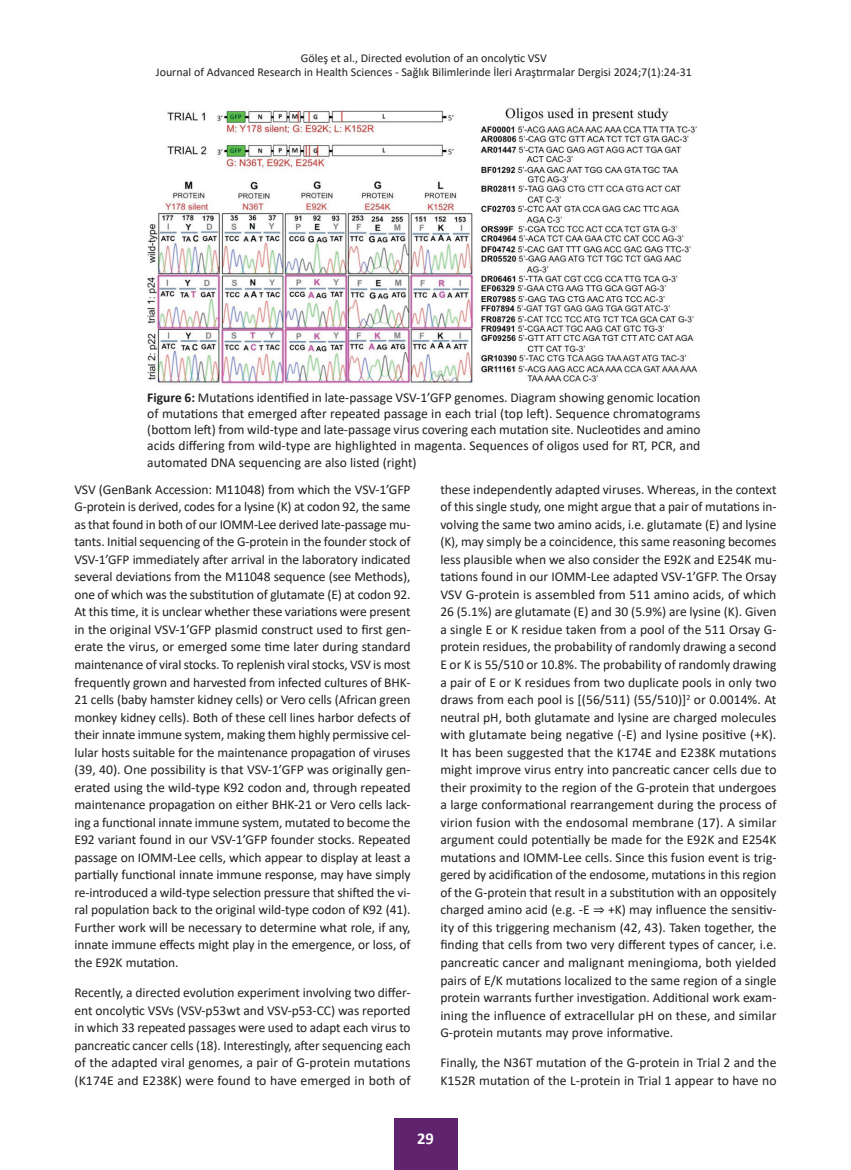
<style>
.page{position:relative;width:851px;height:1170px;background:#fff}
.page>*{position:absolute;margin:0;border:0;box-sizing:border-box;transform-origin:0 0}
.t1{font:700 16.5px "Calibri";color:#fff}
.t2{font:13.5px/17.5px "Calibri";color:#231f20;text-align:justify}
.t3{font:12px/13.5px "Calibri";color:#231f20;text-align:center}
.s1{font-weight:700}
.s2{font-family:"Cambria"}
</style>
<div class="page">
<div style="left:393px;top:1118px;width:64px;height:51px;background:#60246f"></div>
<img style="left:147px;top:107px;width:551px;height:277px">
<p class="t3" style="left:156px;top:51px;width:537px">Göleş et al., Directed evolution of an oncolytic VSV<br>Journal of Advanced Research in Health Sciences - Sağlık Bilimlerinde İleri Araştırmalar Dergisi 2024;7(1):24-31</p>
<p class="t2" style="left:147px;top:389px;width:554px;line-height:16.2px"><span class="s1">Figure 6:</span> Mutations identified in late-passage VSV-1’GFP genomes. Diagram showing genomic location of mutations that emerged after repeated passage in each trial (top left). Sequence chromatograms (bottom left) from wild-type and late-passage virus covering each mutation site. Nucleotides and amino acids differing from wild-type are highlighted in magenta. Sequences of oligos used for RT, PCR, and automated DNA sequencing are also listed (right)</p>
<p class="t2" style="left:74px;top:480px;width:337px">VSV (GenBank Accession: M11048) from which the VSV-1’GFP G-protein is derived, codes for a lysine (K) at codon 92, the same as that found in both of our IOMM-Lee derived late-passage mu&shy;tants. Initial sequencing of the G-protein in the founder stock of VSV-1’GFP immediately after arrival in the laboratory indicated several deviations from the M11048 sequence (see Methods), one of which was the substitution of glutamate (E) at codon 92.<br>At this time, it is unclear whether these variations were present in the original VSV-1’GFP plasmid construct used to first gen&shy;erate the virus, or emerged some time later during standard maintenance of viral stocks. To replenish viral stocks, VSV is most frequently grown and harvested from infected cultures of BHK-21 cells (baby hamster kidney cells) or Vero cells (African green monkey kidney cells). Both of these cell lines harbor defects of their innate immune system, making them highly permissive cel&shy;lular hosts suitable for the maintenance propagation of viruses (39, 40). One possibility is that VSV-1’GFP was originally gen&shy;erated using the wild-type K92 codon and, through repeated maintenance propagation on either BHK-21 or Vero cells lack&shy;ing a functional innate immune system, mutated to become the E92 variant found in our VSV-1’GFP founder stocks. Repeated passage on IOMM-Lee cells, which appear to display at least a partially functional innate immune response, may have simply re-introduced a wild-type selection pressure that shifted the vi&shy;ral population back to the original wild-type codon of K92 (41).<br>Further work will be necessary to determine what role, if any, innate immune effects might play in the emergence, or loss, of the E92K mutation.</p>
<p class="t2" style="left:74px;top:983px;width:337px">Recently, a directed evolution experiment involving two differ&shy;ent oncolytic VSVs (VSV-p53wt and VSV-p53-CC) was reported in which 33 repeated passages were used to adapt each virus to pancreatic cancer cells (18). Interestingly, after sequencing each of the adapted viral genomes, a pair of G-protein mutations (K174E and E238K) were found to have emerged in both of</p>
<p class="t2" style="left:440px;top:480px;width:337px">these independently adapted viruses. Whereas, in the context of this single study, one might argue that a pair of mutations in&shy;volving the same two amino acids, i.e. glutamate (E) and lysine (K), may simply be a coincidence, this same reasoning becomes less plausible when we also consider the E92K and E254K mu&shy;tations found in our IOMM-Lee adapted VSV-1’GFP. The Orsay VSV G-protein is assembled from 511 amino acids, of which 26 (5.1%) are glutamate (E) and 30 (5.9%) are lysine (K). Given a single E or K residue taken from a pool of the 511 Orsay G&shy;protein residues, the probability of randomly drawing a second E or K is 55/510 or 10.8%. The probability of randomly drawing a pair of E or K residues from two duplicate pools in only two draws from each pool is [(56/511) (55/510)]<sup>2</sup> or 0.0014%. At neutral pH, both glutamate and lysine are charged molecules with glutamate being negative (-E) and lysine positive (+K).<br>It has been suggested that the K174E and E238K mutations might improve virus entry into pancreatic cancer cells due to their proximity to the region of the G-protein that undergoes a large conformational rearrangement during the process of virion fusion with the endosomal membrane (17). A similar argument could potentially be made for the E92K and E254K mutations and IOMM-Lee cells. Since this fusion event is trig&shy;gered by acidification of the endosome, mutations in this region of the G-protein that result in a substitution with an oppositely charged amino acid (e.g. -E <span class="s2">⇒</span> +K) may influence the sensitiv&shy;ity of this triggering mechanism (42, 43). Taken together, the finding that cells from two very different types of cancer, i.e. pancreatic cancer and malignant meningioma, both yielded pairs of E/K mutations localized to the same region of a single protein warrants further investigation. Additional work exam&shy;ining the influence of extracellular pH on these, and similar G-protein mutants may prove informative.</p>
<p class="t2" style="left:440px;top:1053px;width:337px">Finally, the N36T mutation of the G-protein in Trial 2 and the<br>K152R mutation of the L-protein in Trial 1 appear to have no</p>
<p class="t1" style="left:417px;top:1126px;width:18px">29</p>
</div>
